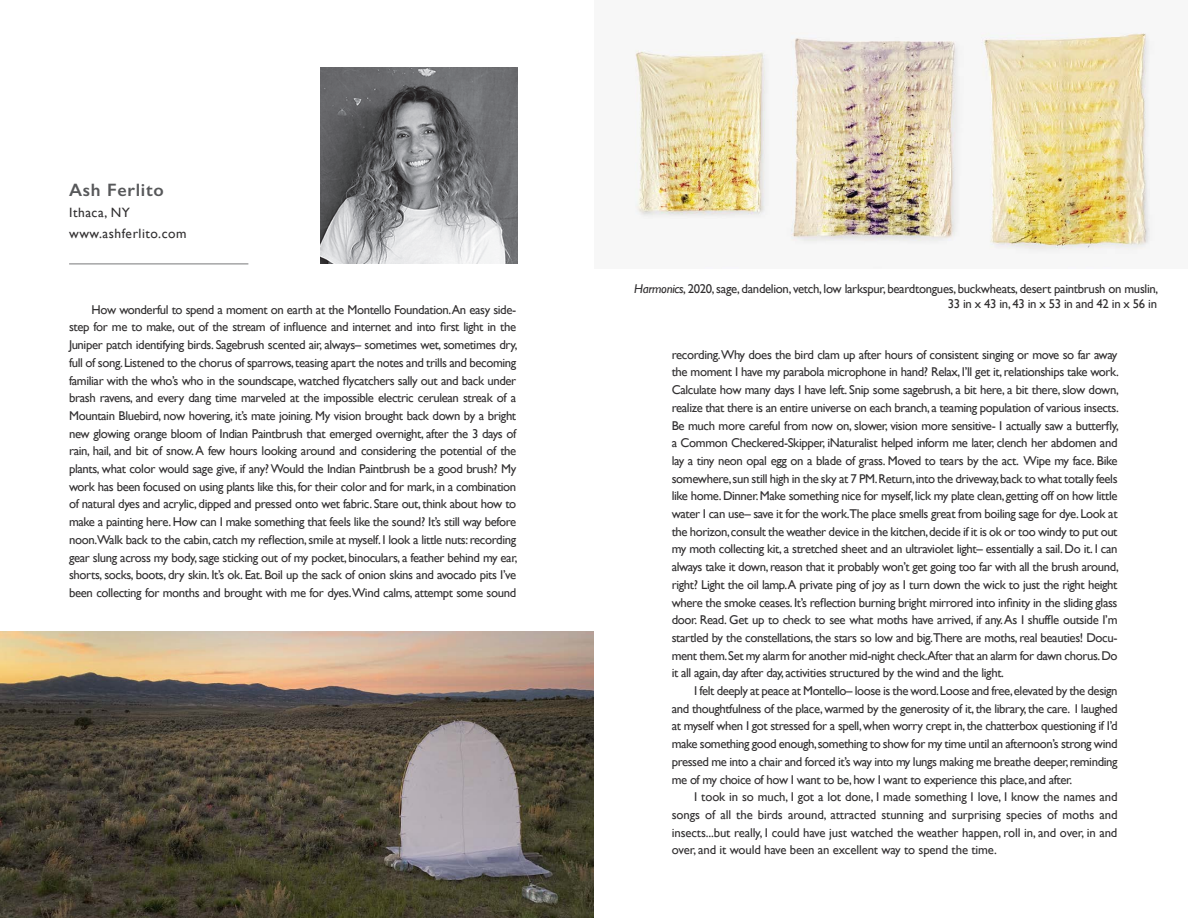
<style>
.page{position:relative;width:1188px;height:918px;background:#fff}
.page>*{position:absolute;margin:0;border:0;box-sizing:border-box;transform-origin:0 0}
.t1{font:600 18px "Gill Sans";letter-spacing:.04em;color:#57585a}
.t2{font:13.5px "Gill Sans";letter-spacing:.04em;color:#312f30}
.t3{font:12.75px/17.7px "Gill Sans";letter-spacing:-.03em;color:#312f30;text-align:justify}
.s1{font-style:italic}
</style>
<div class="page">
<img style="left:320px;top:67px;width:197px;height:197px">
<hr style="left:69px;top:263px;width:179px;height:2px;background:#57585a">
<img style="left:0;top:632px;width:594px;height:286px">
<img style="left:635px;top:32px;width:517px;height:221px">
<p class="t1" style="left:69px;top:179px;width:96px">Ash Ferlito</p>
<p class="t2" style="left:69px;top:204px;width:62px">Ithaca, NY</p>
<p class="t2" style="left:69px;top:225px;width:119px">www.ashferlito.com</p>
<p class="t3" style="left:69px;top:301px;width:450px;text-indent:22px">How wonderful to spend a moment on earth at the Montello Foundation.An easy side&shy;step for me to make, out of the stream of influence and internet and into first light in the Juniper patch identifying birds. Sagebrush scented air, always– sometimes wet, sometimes dry, full of song. Listened to the chorus of sparrows, teasing apart the notes and trills and becoming familiar with the who’s who in the soundscape, watched flycatchers sally out and back under brash ravens, and every dang time marveled at the impossible electric cerulean streak of a Mountain Bluebird, now hovering, it’s mate joining. My vision brought back down by a bright new glowing orange bloom of Indian Paintbrush that emerged overnight, after the 3 days of rain, hail, and bit of snow. A few hours looking around and considering the potential of the plants, what color would sage give, if any? Would the Indian Paintbrush be a good brush? My work has been focused on using plants like this, for their color and for mark, in a combination of natural dyes and acrylic, dipped and pressed onto wet fabric. Stare out, think about how to make a painting here. How can I make something that feels like the sound? It’s still way before noon.Walk back to the cabin, catch my reflection, smile at myself. I look a little nuts: recording gear slung across my body, sage sticking out of my pocket, binoculars, a feather behind my ear, shorts, socks, boots, dry skin. It’s ok. Eat. Boil up the sack of onion skins and avocado pits I’ve been collecting for months and brought with me for dyes.Wind calms, attempt some sound</p>
<p class="t3" style="left:634px;top:280px;width:526px"><span class="s1">Harmonics</span>, 2020, sage, dandelion, vetch, low larkspur, beardtongues, buckwheats, desert paintbrush on muslin,</p>
<p class="t3" style="left:948px;top:295px;width:211px">33 in x 43 in, 43 in x 53 in and 42 in x 56 in</p>
<p class="t3" style="left:672px;top:345px;width:449px">recording.Why does the bird clam up after hours of consistent singing or move so far away the moment I have my parabola microphone in hand? Relax, I’ll get it, relationships take work.<br>Calculate how many days I have left. Snip some sagebrush, a bit here, a bit there, slow down, realize that there is an entire universe on each branch, a teaming population of various insects.<br>Be much more careful from now on, slower, vision more sensitive- I actually saw a butterfly, a Common Checkered-Skipper, iNaturalist helped inform me later, clench her abdomen and lay a tiny neon opal egg on a blade of grass. Moved to tears by the act. Wipe my face. Bike somewhere, sun still high in the sky at 7 PM. Return, into the driveway, back to what totally feels like home. Dinner. Make something nice for myself, lick my plate clean, getting off on how little water I can use– save it for the work.The place smells great from boiling sage for dye. Look at the horizon, consult the weather device in the kitchen, decide if it is ok or too windy to put out my moth collecting kit, a stretched sheet and an ultraviolet light– essentially a sail. Do it. I can always take it down, reason that it probably won’t get going too far with all the brush around, right? Light the oil lamp.A private ping of joy as I turn down the wick to just the right height where the smoke ceases. It’s reflection burning bright mirrored into infinity in the sliding glass door. Read. Get up to check to see what moths have arrived, if any. As I shuffle outside I’m startled by the constellations, the stars so low and big.There are moths, real beauties! Docu&shy;ment them. Set my alarm for another mid-night check.After that an alarm for dawn chorus. Do it all again, day after day, activities structured by the wind and the light.</p>
<p class="t3" style="left:672px;top:682px;width:447px;text-indent:22px">I felt deeply at peace at Montello– loose is the word. Loose and free, elevated by the design and thoughtfulness of the place, warmed by the generosity of it, the library, the care. I laughed at myself when I got stressed for a spell, when worry crept in, the chatterbox questioning if I’d make something good enough, something to show for my time until an afternoon’s strong wind pressed me into a chair and forced it’s way into my lungs making me breathe deeper, reminding me of my choice of how I want to be, how I want to experience this place, and after.</p>
<p class="t3" style="left:672px;top:788px;width:447px;text-indent:22px">I took in so much, I got a lot done, I made something I love, I know the names and songs of all the birds around, attracted stunning and surprising species of moths and insects...but really, I could have just watched the weather happen, roll in, and over, in and over, and it would have been an excellent way to spend the time.</p>
</div>
